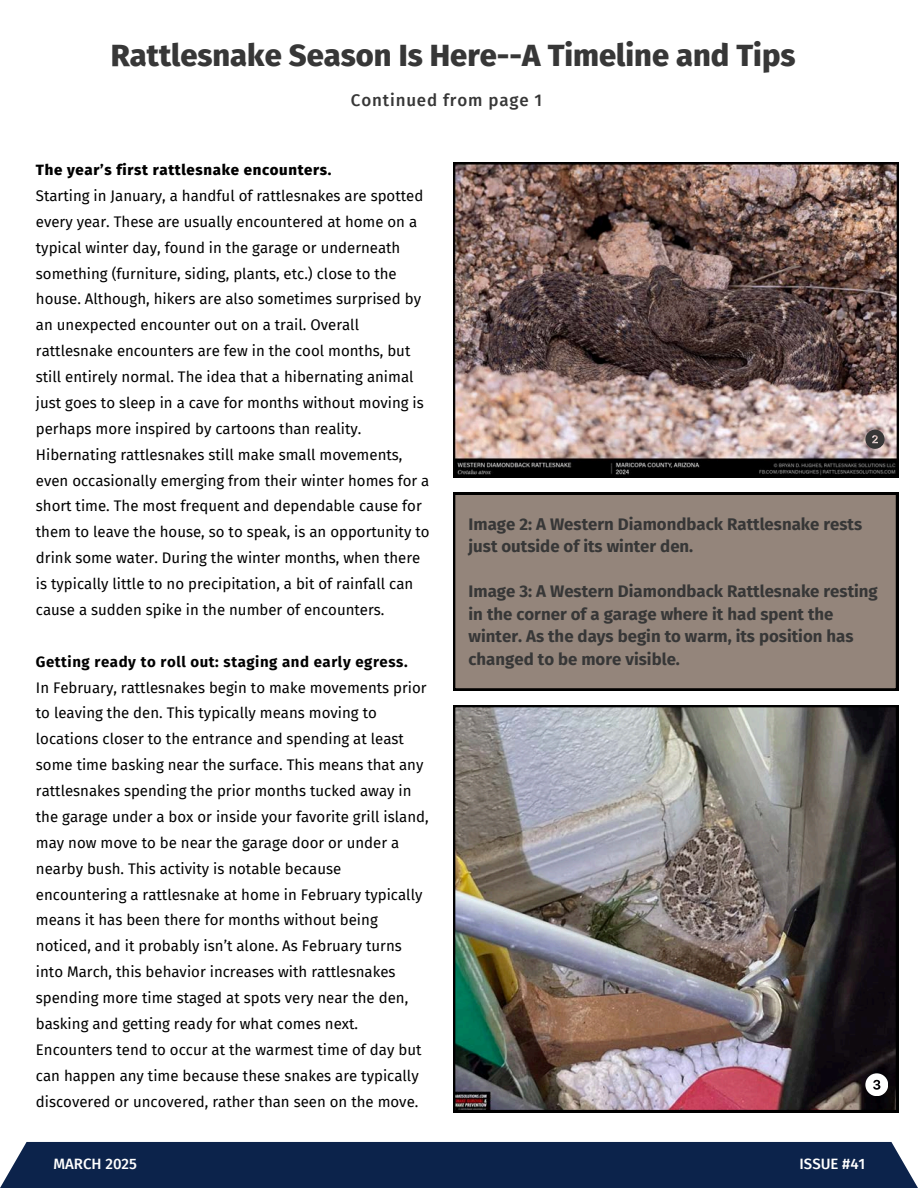
<style>
.page{position:relative;width:918px;height:1188px;background:#fff}
.page>*{position:absolute;margin:0;border:0;box-sizing:border-box;transform-origin:0 0}
.t1{font:800 30.9px "Fira Sans";color:#373737}
.t2{font:500 16.95px "Fira Sans";letter-spacing:.05em;color:#373737}
.t3{font:700 16.8px/22.5px "Fira Sans";color:#373737}
.t4{font:15px/25.8px "Fira Sans";color:#000}
.t5{font:700 15px "Fira Sans";letter-spacing:.035em;color:#000}
.t6{font:800 15px "Fira Sans";letter-spacing:.045em;color:#000}
.t7{font:500 15px "Fira Sans";color:#fff}
</style>
<div class="page">
<div style="left:0;top:1142px;width:918px;height:46px;background:#0c234b"></div>
<img style="left:453px;top:163px;width:446px;height:315px">
<img style="left:453px;top:705px;width:445px;height:407px">
<svg style="left:865px;top:430px;width:20px;height:19px"></svg>
<svg style="left:865px;top:1073px;width:23px;height:23px"></svg>
<div style="left:453px;top:493px;width:445px;height:197px;background:#94857b"></div>
<p class="t1" style="left:111px;top:37px;width:686px">Rattlesnake Season Is Here--A Timeline and Tips</p>
<p class="t2" style="left:351px;top:90px;width:193px">Continued from page 1</p>
<p class="t6" style="left:36px;top:161px;width:297px">The year’s first rattlesnake encounters.</p>
<p class="t4" style="left:36px;top:183px;width:395px">Starting in January, a handful of rattlesnakes are spotted every year. These are usually encountered at home on a typical winter day, found in the garage or underneath something (furniture, siding, plants, etc.) close to the house. Although, hikers are also sometimes surprised by an unexpected encounter out on a trail. Overall rattlesnake encounters are few in the cool months, but still entirely normal. The idea that a hibernating animal just goes to sleep in a cave for months without moving is perhaps more inspired by cartoons than reality.<br>Hibernating rattlesnakes still make small movements, even occasionally emerging from their winter homes for a short time. The most frequent and dependable cause for them to leave the house, so to speak, is an opportunity to drink some water. During the winter months, when there is typically little to no precipitation, a bit of rainfall can cause a sudden spike in the number of encounters.</p>
<p class="t5" style="left:36px;top:653px;width:373px">Getting ready to roll out: staging and early egress.</p>
<p class="t4" style="left:36px;top:675px;width:394px">In February, rattlesnakes begin to make movements prior to leaving the den. This typically means moving to locations closer to the entrance and spending at least some time basking near the surface. This means that any rattlesnakes spending the prior months tucked away in the garage under a box or inside your favorite grill island, may now move to be near the garage door or under a nearby bush. This activity is notable because encountering a rattlesnake at home in February typically means it has been there for months without being noticed, and it probably isn’t alone. As February turns into March, this behavior increases with rattlesnakes spending more time staged at spots very near the den, basking and getting ready for what comes next.<br>Encounters tend to occur at the warmest time of day but can happen any time because these snakes are typically discovered or uncovered, rather than seen on the move.</p>
<h2 class="t3" style="left:469px;top:513px;width:395px">Image 2: A Western Diamondback Rattlesnake rests just outside of its winter den.</h2>
<h2 class="t3" style="left:469px;top:580px;width:411px">Image 3: A Western Diamondback Rattlesnake resting in the corner of a garage where it had spent the winter. As the days begin to warm, its position has changed to be more visible.</h2>
<h1 class="t7" style="left:53px;top:1155px;width:85px">MARCH 2025</h1>
<h2 class="t7" style="left:800px;top:1155px;width:67px">ISSUE #41</h2>
</div>
